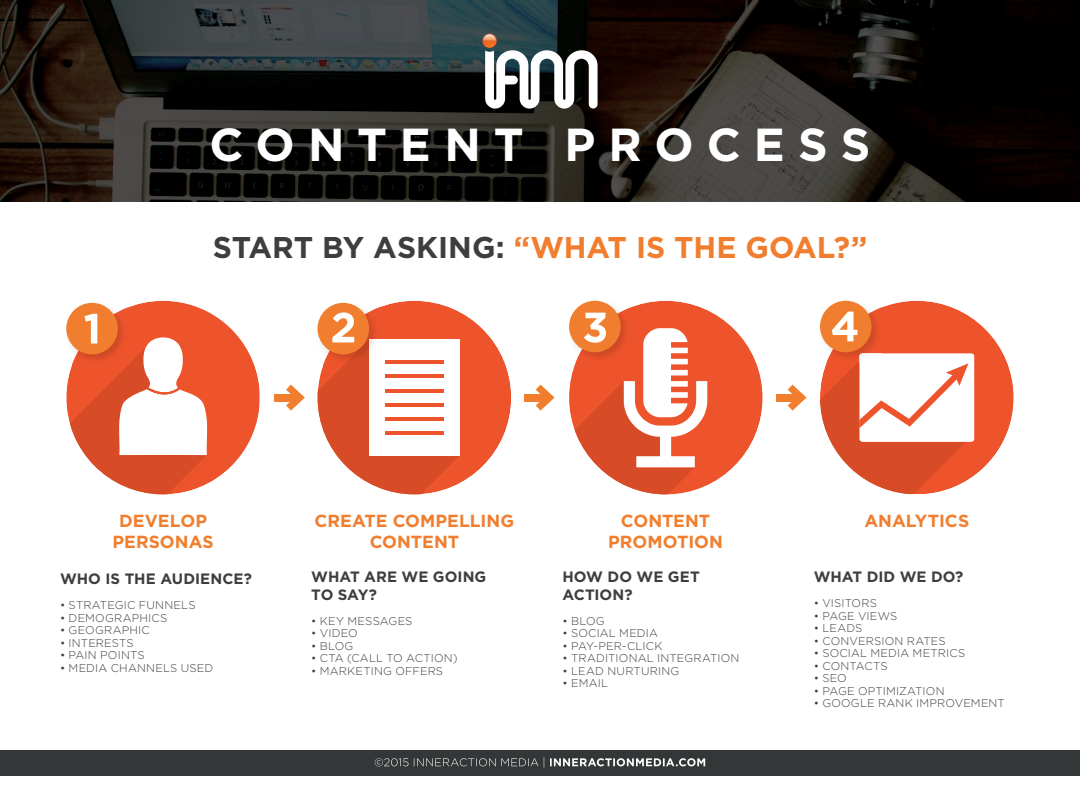
<style>
.page{position:relative;width:1080px;height:810px;background:#fff}
.page>*{position:absolute;margin:0;border:0;box-sizing:border-box;transform-origin:0 0}
.t1{font:700 46.25px "Gotham";letter-spacing:.28em;color:#fff}
.t2{font:700 30px "Gotham";letter-spacing:-.005em;color:#f07e2e}
.t3{font:700 17.5px/20px "Gotham";color:#f07e2e;text-align:center}
.t4{font:700 15px/17.5px "Gotham";color:#3e3e3f}
.t5{font:300 11.25px "Gotham";letter-spacing:.015em;color:#3e3e3f}
.s1{color:#3e3e3f}
</style>
<div class="page">
<img style="left:0;top:0;width:1080px;height:202px">
<div style="left:318px;top:301px;width:193px;height:193px;background:#ee542c;border-radius:50%"></div>
<img style="left:317px;top:302px;width:40px;height:31px">
<img style="left:323px;top:307px;width:57px;height:5px">
<div style="left:318px;top:303px;width:51px;height:51px;background:#f07e2e;border-radius:50%"></div>
<svg style="left:318px;top:312px;width:141px;height:182px"></svg>
<svg style="left:128px;top:301px;width:132px;height:182px;fill:#ee542c"></svg>
<img style="left:71px;top:302px;width:35px;height:11px">
<img style="left:72px;top:307px;width:56px;height:7px">
<div style="left:66px;top:303px;width:52px;height:51px;background:#f07e2e;border-radius:50%"></div>
<svg style="left:66px;top:314px;width:143px;height:180px"></svg>
<svg style="left:483px;top:34px;width:115px;height:75px"></svg>
<svg style="left:882px;top:301px;width:132px;height:175px;fill:#ee542c"></svg>
<img style="left:820px;top:300px;width:43px;height:44px">
<img style="left:826px;top:307px;width:56px;height:46px">
<svg style="left:820px;top:353px;width:154px;height:141px"></svg>
<img style="left:859px;top:353px;width:23px;height:10px">
<div style="left:820px;top:301px;width:52px;height:51px;background:#f07e2e;border-radius:50%"></div>
<svg style="left:832px;top:312px;width:25px;height:29px"></svg>
<div style="left:776px;top:394px;width:25px;height:7px;background:#f07e2e"></div>
<svg style="left:788px;top:385px;width:19px;height:26px"></svg>
<div style="left:524px;top:394px;width:25px;height:7px;background:#f07e2e"></div>
<svg style="left:536px;top:385px;width:19px;height:26px"></svg>
<div style="left:275px;top:394px;width:25px;height:7px;background:#f07e2e"></div>
<svg style="left:286px;top:385px;width:19px;height:26px"></svg>
<div style="left:0;top:750px;width:1080px;height:25px;background:#343738"></div>
<div style="left:569px;top:301px;width:194px;height:193px;background:#ee542c;border-radius:50%"></div>
<img style="left:573px;top:300px;width:39px;height:12px">
<img style="left:576px;top:307px;width:55px;height:6px">
<div style="left:569px;top:301px;width:52px;height:51px;background:#f07e2e;border-radius:50%"></div>
<svg style="left:569px;top:313px;width:138px;height:181px"></svg>
<svg style="left:375px;top:757px;width:330px;height:11px"></svg>
<h1 class="t1" style="left:210px;top:114px;width:662px">CONTENT PROCESS</h1>
<h2 class="t2" style="left:213px;top:227px;width:656px"><span class="s1">START BY ASKING:</span> “WHAT IS THE GOAL?”</h2>
<h3 class="t3" style="left:112px;top:511px;width:103px">DEVELOP<br>PERSONAS</h3>
<h3 class="t3" style="left:315px;top:511px;width:201px">CREATE COMPELLING<br>CONTENT</h3>
<h3 class="t3" style="left:608px;top:511px;width:116px">CONTENT<br>PROMOTION</h3>
<h3 class="t3" style="left:864px;top:511px;width:106px">ANALYTICS</h3>
<h3 class="t4" style="left:60px;top:570px;width:193px">WHO IS THE AUDIENCE?</h3>
<p class="t5" style="left:60px;top:598px;width:137px">• STRATEGIC FUNNELS</p>
<p class="t5" style="left:60px;top:611px;width:109px">• DEMOGRAPHICS</p>
<p class="t5" style="left:60px;top:623px;width:91px">• GEOGRAPHIC</p>
<p class="t5" style="left:60px;top:636px;width:75px">• INTERESTS</p>
<p class="t5" style="left:60px;top:648px;width:86px">• PAIN POINTS</p>
<p class="t5" style="left:60px;top:661px;width:155px">• MEDIA CHANNELS USED</p>
<h3 class="t4" style="left:311px;top:568px;width:177px">WHAT ARE WE GOING<br>TO SAY?</h3>
<p class="t5" style="left:311px;top:614px;width:103px">• KEY MESSAGES</p>
<p class="t5" style="left:311px;top:626px;width:48px">• VIDEO</p>
<p class="t5" style="left:311px;top:639px;width:44px">• BLOG</p>
<p class="t5" style="left:311px;top:651px;width:148px">• CTA (CALL TO ACTION)</p>
<p class="t5" style="left:311px;top:664px;width:133px">• MARKETING OFFERS</p>
<h3 class="t4" style="left:562px;top:568px;width:139px">HOW DO WE GET<br>ACTION?</h3>
<p class="t5" style="left:562px;top:614px;width:44px">• BLOG</p>
<p class="t5" style="left:562px;top:626px;width:97px">• SOCIAL MEDIA</p>
<p class="t5" style="left:562px;top:639px;width:102px">• PAY-PER-CLICK</p>
<p class="t5" style="left:562px;top:651px;width:178px">• TRADITIONAL INTEGRATION</p>
<p class="t5" style="left:562px;top:664px;width:118px">• LEAD NURTURING</p>
<p class="t5" style="left:562px;top:676px;width:47px">• EMAIL</p>
<h3 class="t4" style="left:814px;top:568px;width:151px">WHAT DID WE DO?</h3>
<p class="t5" style="left:814px;top:596px;width:65px">• VISITORS</p>
<p class="t5" style="left:814px;top:609px;width:85px">• PAGE VIEWS</p>
<p class="t5" style="left:814px;top:621px;width:50px">• LEADS</p>
<p class="t5" style="left:814px;top:634px;width:133px">• CONVERSION RATES</p>
<p class="t5" style="left:814px;top:646px;width:153px">• SOCIAL MEDIA METRICS</p>
<p class="t5" style="left:814px;top:659px;width:75px">• CONTACTS</p>
<p class="t5" style="left:814px;top:671px;width:35px">• SEO</p>
<p class="t5" style="left:814px;top:684px;width:132px">• PAGE OPTIMIZATION</p>
<p class="t5" style="left:814px;top:696px;width:193px">• GOOGLE RANK IMPROVEMENT</p>
</div>
